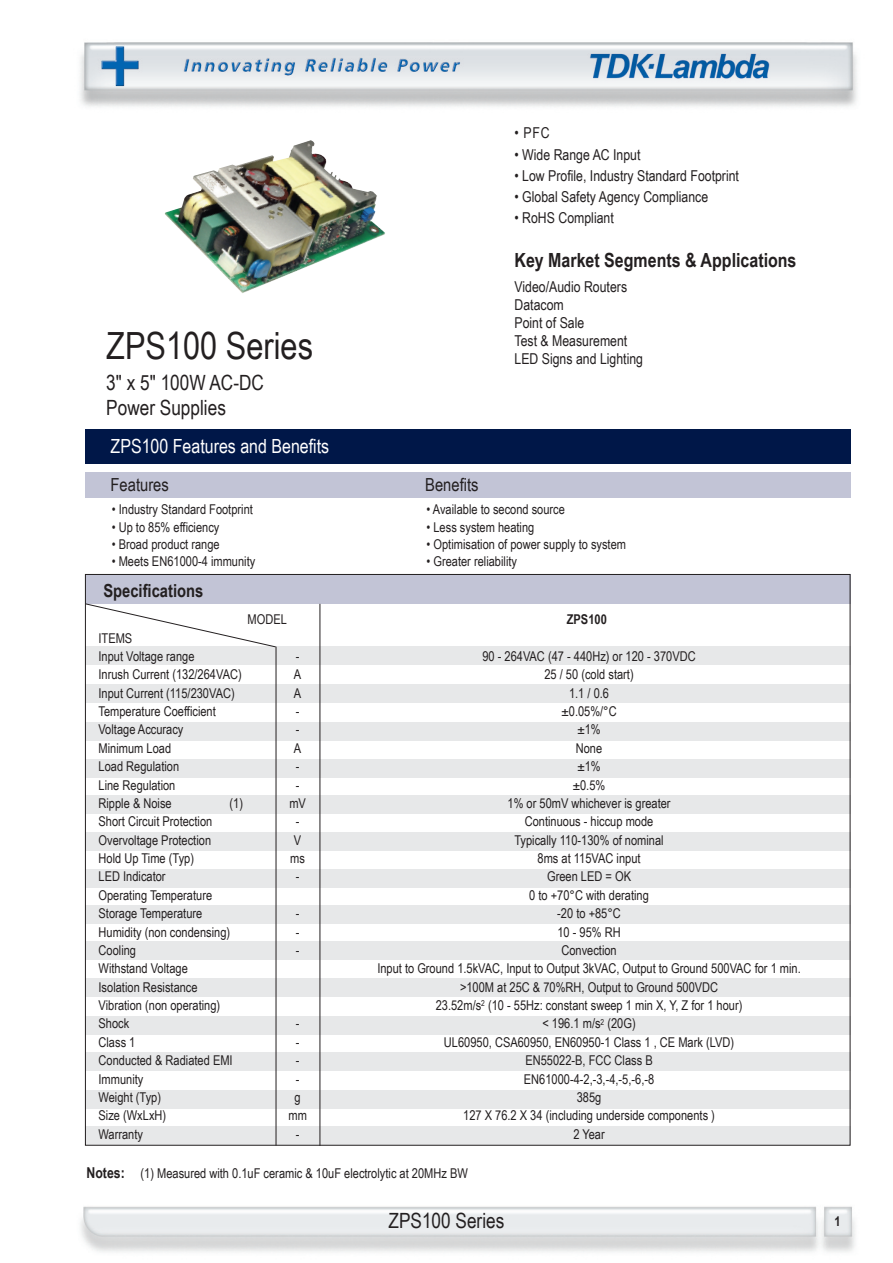
<style>
.page{position:relative;width:893px;height:1263px;background:#fff}
.page>*{position:absolute;margin:0;border:0;box-sizing:border-box;transform-origin:0 0}
.t1{font:37.5px "Arial Narrow";color:#231f20}
.t2{font:21px/25.5px "Arial Narrow";color:#231f20}
.t3{font:700 19.5px "Arial Narrow";color:#231f20}
.t4{font:19.5px "Arial Narrow";color:#fff}
.t5{font:18px "Arial Narrow";color:#231f20}
.t6{font:700 18px "Arial Narrow";color:#231f20}
.t7{font:15px/18px "Arial Narrow";color:#231f20}
.t8{font:13.5px/18.3px "Arial Narrow";color:#231f20}
.t9{font:700 13.5px "Arial Narrow";color:#231f20}
.s1{font-weight:700;font-size:15px}
</style>
<div class="page">
<img style="left:80px;top:42px;width:778px;height:1210px">
<img style="left:165px;top:140px;width:220px;height:153px">
<div style="left:85px;top:429px;width:765px;height:34px;background:#001748"></div>
<div style="left:85px;top:472px;width:765px;height:25px;background:#c2c4d6"></div>
<div style="left:85px;top:646px;width:765px;height:19px;background:#e7e8e9"></div>
<div style="left:85px;top:684px;width:765px;height:18px;background:#e7e8e9"></div>
<div style="left:85px;top:722px;width:765px;height:18px;background:#e7e8e9"></div>
<div style="left:85px;top:759px;width:765px;height:18px;background:#e7e8e9"></div>
<div style="left:85px;top:795px;width:765px;height:18px;background:#e7e8e9"></div>
<div style="left:85px;top:832px;width:765px;height:19px;background:#e7e8e9"></div>
<div style="left:85px;top:869px;width:765px;height:18px;background:#e7e8e9"></div>
<div style="left:85px;top:905px;width:765px;height:18px;background:#e7e8e9"></div>
<div style="left:85px;top:941px;width:765px;height:19px;background:#e7e8e9"></div>
<div style="left:85px;top:979px;width:765px;height:18px;background:#e7e8e9"></div>
<div style="left:85px;top:1016px;width:765px;height:18px;background:#e7e8e9"></div>
<div style="left:85px;top:1052px;width:765px;height:19px;background:#e7e8e9"></div>
<div style="left:85px;top:1090px;width:765px;height:18px;background:#e7e8e9"></div>
<div style="left:85px;top:1127px;width:765px;height:18px;background:#e7e8e9"></div>
<div style="left:85px;top:574px;width:765px;height:30px;background:#c2c4d6"></div>
<hr style="left:320px;top:604px;width:1px;height:542px;background:#231f20">
<hr style="left:276px;top:647px;width:1px;height:498px;background:#231f20">
<svg style="left:87px;top:603px;width:189px;height:44px"></svg>
<h1 class="t1" style="left:106px;top:324px;width:208px">ZPS100 Series</h1>
<h2 class="t2" style="left:106px;top:369px;width:159px">3" x 5" 100W AC-DC<br>Power Supplies</h2>
<p class="t7" style="left:514px;top:124px;width:37px">• PFC</p>
<p class="t7" style="left:514px;top:145px;width:128px">• Wide Range AC Input</p>
<p class="t7" style="left:514px;top:166px;width:226px">• Low Profile, Industry Standard Footprint</p>
<p class="t7" style="left:514px;top:187px;width:195px">• Global Safety Agency Compliance</p>
<p class="t7" style="left:514px;top:208px;width:101px">• RoHS Compliant</p>
<h3 class="t3" style="left:514px;top:248px;width:283px">Key Market Segments &amp; Applications</h3>
<p class="t7" style="left:514px;top:277px;width:130px">Video/Audio Routers<br>Datacom<br>Point of Sale<br>Test &amp; Measurement<br>LED Signs and Lighting</p>
<h3 class="t4" style="left:111px;top:435px;width:220px">ZPS100 Features and Benefits</h3>
<h3 class="t5" style="left:111px;top:474px;width:60px">Features</h3>
<h3 class="t5" style="left:425px;top:474px;width:55px">Benefits</h3>
<p class="t8" style="left:112px;top:500px;width:143px">• Industry Standard Footprint</p>
<p class="t8" style="left:426px;top:500px;width:140px">• Available to second source</p>
<p class="t8" style="left:112px;top:518px;width:109px">• Up to 85% efficiency</p>
<p class="t8" style="left:426px;top:518px;width:109px">• Less system heating</p>
<p class="t8" style="left:112px;top:535px;width:109px">• Broad product range</p>
<p class="t8" style="left:426px;top:535px;width:201px">• Optimisation of power supply to system</p>
<p class="t8" style="left:112px;top:552px;width:145px">• Meets EN61000-4 immunity</p>
<p class="t8" style="left:426px;top:552px;width:92px">• Greater reliability</p>
<h3 class="t6" style="left:103px;top:580px;width:102px">Specifications</h3>
<p class="t8" style="left:99px;top:628px;width:98px">ITEMS<br>Input Voltage range</p>
<p class="t8" style="left:248px;top:610px;width:41px">MODEL</p>
<p class="t9" style="left:567px;top:611px;width:41px">ZPS100</p>
<p class="t8" style="left:296px;top:647px;width:5px">-</p>
<p class="t8" style="left:482px;top:647px;width:215px">90 - 264VAC (47 - 440Hz) or 120 - 370VDC</p>
<p class="t8" style="left:99px;top:665px;width:145px">Inrush Current (132/264VAC)</p>
<p class="t8" style="left:294px;top:665px;width:9px">A</p>
<p class="t8" style="left:544px;top:665px;width:91px">25 / 50 (cold start)</p>
<p class="t8" style="left:99px;top:684px;width:138px">Input Current (115/230VAC)</p>
<p class="t8" style="left:294px;top:684px;width:9px">A</p>
<p class="t8" style="left:569px;top:684px;width:42px">1.1 / 0.6</p>
<p class="t8" style="left:99px;top:702px;width:119px">Temperature Coefficient</p>
<p class="t8" style="left:296px;top:702px;width:5px">-</p>
<p class="t8" style="left:561px;top:702px;width:57px">±0.05%/°C</p>
<p class="t8" style="left:99px;top:720px;width:86px">Voltage Accuracy</p>
<p class="t8" style="left:296px;top:720px;width:5px">-</p>
<p class="t8" style="left:577px;top:720px;width:25px">±1%</p>
<p class="t8" style="left:99px;top:739px;width:74px">Minimum Load</p>
<p class="t8" style="left:294px;top:739px;width:9px">A</p>
<p class="t8" style="left:576px;top:739px;width:28px">None</p>
<p class="t8" style="left:99px;top:757px;width:82px">Load Regulation</p>
<p class="t8" style="left:296px;top:757px;width:5px">-</p>
<p class="t8" style="left:577px;top:757px;width:25px">±1%</p>
<p class="t8" style="left:99px;top:775px;width:78px">Line Regulation</p>
<p class="t8" style="left:296px;top:775px;width:5px">-</p>
<p class="t8" style="left:573px;top:775px;width:34px">±0.5%</p>
<p class="t8" style="left:99px;top:794px;width:75px">Ripple &amp; Noise</p>
<p class="t8" style="left:230px;top:794px;width:15px">(1)</p>
<p class="t8" style="left:289px;top:794px;width:18px">mV</p>
<p class="t8" style="left:507px;top:794px;width:165px">1% or 50mV whichever is greater</p>
<p class="t8" style="left:99px;top:812px;width:115px">Short Circuit Protection</p>
<p class="t8" style="left:296px;top:812px;width:5px">-</p>
<p class="t8" style="left:525px;top:812px;width:130px">Continuous - hiccup mode</p>
<p class="t8" style="left:99px;top:831px;width:114px">Overvoltage Protection</p>
<p class="t8" style="left:294px;top:831px;width:9px">V</p>
<p class="t8" style="left:514px;top:831px;width:151px">Typically 110-130% of nominal</p>
<p class="t8" style="left:99px;top:849px;width:97px">Hold Up Time (Typ)</p>
<p class="t8" style="left:290px;top:849px;width:16px">ms</p>
<p class="t8" style="left:538px;top:849px;width:104px">8ms at 115VAC input</p>
<p class="t8" style="left:99px;top:867px;width:69px">LED Indicator</p>
<p class="t8" style="left:296px;top:867px;width:5px">-</p>
<p class="t8" style="left:547px;top:867px;width:86px">Green LED = OK</p>
<p class="t8" style="left:99px;top:886px;width:115px">Operating Temperature</p>
<p class="t8" style="left:529px;top:886px;width:121px">0 to +70°C with derating</p>
<p class="t8" style="left:99px;top:904px;width:105px">Storage Temperature</p>
<p class="t8" style="left:296px;top:904px;width:5px">-</p>
<p class="t8" style="left:557px;top:904px;width:65px">-20 to +85°C</p>
<p class="t8" style="left:99px;top:922px;width:133px">Humidity (non condensing)</p>
<p class="t8" style="left:296px;top:922px;width:5px">-</p>
<p class="t8" style="left:557px;top:922px;width:65px">10 - 95% RH</p>
<p class="t8" style="left:99px;top:941px;width:39px">Cooling</p>
<p class="t8" style="left:296px;top:941px;width:5px">-</p>
<p class="t8" style="left:561px;top:941px;width:57px">Convection</p>
<p class="t8" style="left:99px;top:959px;width:91px">Withstand Voltage</p>
<p class="t8" style="left:377px;top:959px;width:425px">Input to Ground 1.5kVAC, Input to Output 3kVAC, Output to Ground 500VAC for 1 min.</p>
<p class="t8" style="left:99px;top:978px;width:101px">Isolation Resistance</p>
<p class="t8" style="left:460px;top:978px;width:260px">&gt;100M at 25C &amp; 70%RH, Output to Ground 500VDC</p>
<p class="t8" style="left:99px;top:996px;width:123px">Vibration (non operating)</p>
<p class="t8" style="left:436px;top:996px;width:308px">23.52m/s<sup>2</sup> (10 - 55Hz: constant sweep 1 min X, Y, Z for 1 hour)</p>
<p class="t8" style="left:99px;top:1014px;width:32px">Shock</p>
<p class="t8" style="left:296px;top:1014px;width:5px">-</p>
<p class="t8" style="left:542px;top:1014px;width:95px">&lt; 196.1 m/s<sup>2</sup> (20G)</p>
<p class="t8" style="left:99px;top:1033px;width:38px">Class 1</p>
<p class="t8" style="left:296px;top:1033px;width:5px">-</p>
<p class="t8" style="left:444px;top:1033px;width:292px">UL60950, CSA60950, EN60950-1 Class 1 , CE Mark (LVD)</p>
<p class="t8" style="left:99px;top:1051px;width:136px">Conducted &amp; Radiated EMI</p>
<p class="t8" style="left:296px;top:1051px;width:5px">-</p>
<p class="t8" style="left:525px;top:1051px;width:129px">EN55022-B, FCC Class B</p>
<p class="t8" style="left:99px;top:1069px;width:46px">Immunity</p>
<p class="t8" style="left:296px;top:1069px;width:5px">-</p>
<p class="t8" style="left:524px;top:1069px;width:132px">EN61000-4-2,-3,-4,-5,-6,-8</p>
<p class="t8" style="left:99px;top:1088px;width:64px">Weight (Typ)</p>
<p class="t8" style="left:295px;top:1088px;width:8px">g</p>
<p class="t8" style="left:577px;top:1088px;width:26px">385g</p>
<p class="t8" style="left:99px;top:1106px;width:69px">Size (WxLxH)</p>
<p class="t8" style="left:288px;top:1106px;width:20px">mm</p>
<p class="t8" style="left:463px;top:1106px;width:253px">127 X 76.2 X 34 (including underside components )</p>
<p class="t8" style="left:99px;top:1125px;width:46px">Warranty</p>
<p class="t8" style="left:296px;top:1125px;width:5px">-</p>
<p class="t8" style="left:573px;top:1125px;width:33px">2 Year</p>
<p class="t8" style="left:87px;top:1164px;width:383px"><span class="s1">Notes:</span> (1) Measured with 0.1uF ceramic &amp; 10uF electrolytic at 20MHz BW</p>
<h2 class="t2" style="left:389px;top:1207px;width:117px">ZPS100 Series</h2>
<p class="t9" style="left:835px;top:1213px;width:8px">1</p>
</div>
